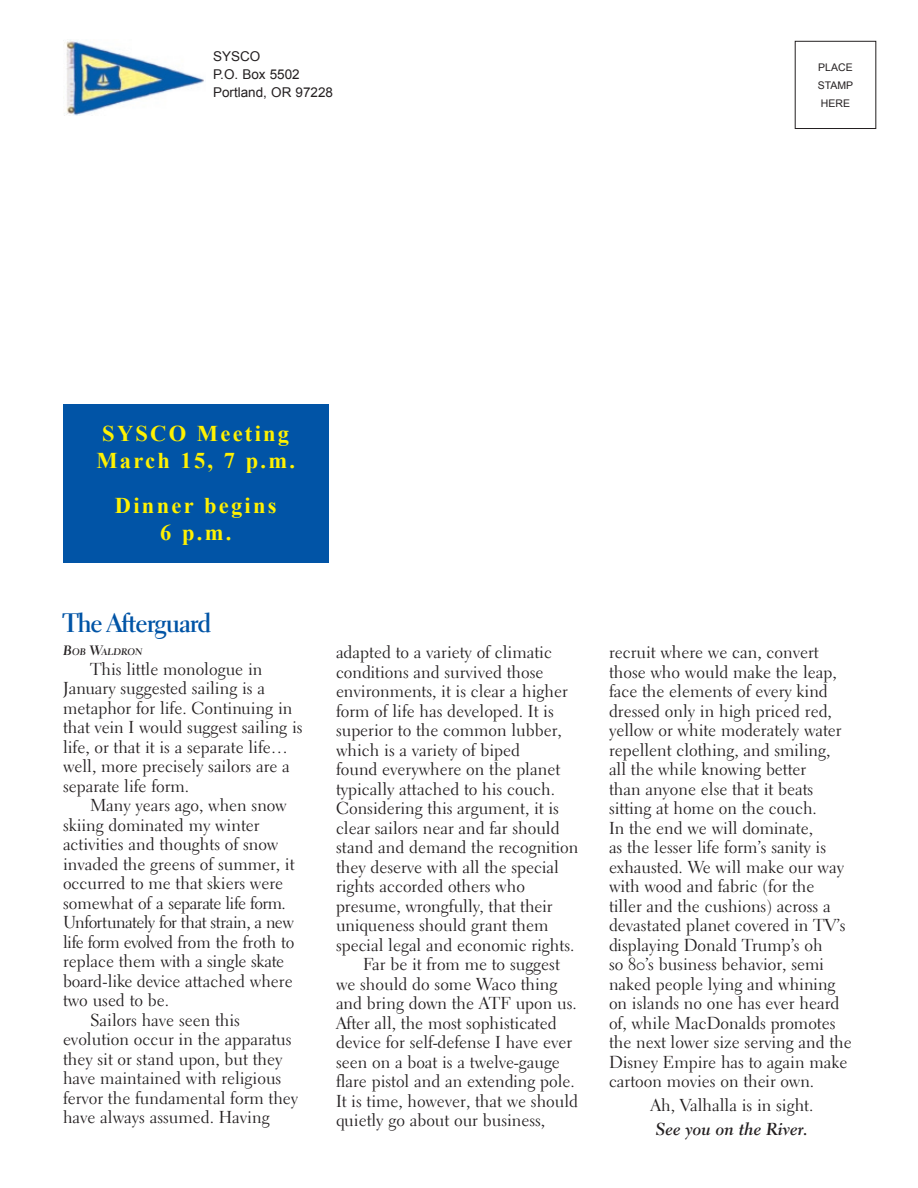
<style>
.page{position:relative;width:918px;height:1188px;background:#fff}
.page>*{position:absolute;margin:0;border:0;box-sizing:border-box;transform-origin:0 0}
.t1{font:27px "Electra LH Bold Display";color:#0154a6}
.t2{font:700 22.5px/27px "Times New Roman";letter-spacing:.1em;color:#fff101}
.t3{font:17.25px/19.5px "Electra LH Regular Os F";color:#231f20}
.t4{font:17.25px "Electra LH Regular Os F";letter-spacing:-.03em;color:#231f20}
.t5{font:17.25px "Electra LH Regular Os F";letter-spacing:-.02em;color:#231f20}
.t6{font:17.25px "Electra LH Bold Cursive Os F";color:#231f20}
.t7{font:13.5px/18px "Arial";color:#231f20}
.t8{font:10.5px/18px "Arial";color:#231f20;text-align:justify}
.t9{font:9.45px "Electra LH Bold Cursive Os F";color:#231f20}
.s1{font-size:13.5px}
</style>
<div class="page">
<div style="left:795px;top:41px;width:81px;height:88px;border:1px solid #231f20"></div>
<img style="left:66px;top:39px;width:138px;height:76px">
<div style="left:63px;top:404px;width:265px;height:158px;background:#0154a6"></div>
<p class="t7" style="left:213px;top:47px;width:122px">SYSCO<br>P.O. Box 5502<br>Portland, OR 97228</p>
<p class="t8" style="left:818px;top:58px;width:37px">PLACE STAMP HERE</p>
<h2 class="t2" style="left:96px;top:420px;width:200px">SYSCO Meeting<br>March 15, 7 p.m.</h2>
<h2 class="t2" style="left:115px;top:492px;width:163px;text-align:center">Dinner begins<br>6 p.m.</h2>
<h1 class="t1" style="left:63px;top:607px;width:149px">The Afterguard</h1>
<p class="t9" style="left:63px;top:646px;width:81px"><span class="s1">B</span>OB <span class="s1">W</span>ALDRON</p>
<p class="t3" style="left:63px;top:659px;width:241px;text-indent:27px">This little monologue in<br>January suggested sailing is a metaphor for life. Continuing in that vein I would suggest sailing is life, or that it is a separate life… well, more precisely sailors are a separate life form.</p>
<p class="t3" style="left:90px;top:796px;width:198px">Many years ago, when snow</p>
<p class="t3" style="left:63px;top:815px;width:198px">skiing dominated my winter</p>
<p class="t3" style="left:63px;top:835px;width:217px">activities and thoughts of snow</p>
<p class="t3" style="left:63px;top:854px;width:233px">invaded the greens of summer, it</p>
<p class="t3" style="left:63px;top:874px;width:222px">occurred to me that skiers were</p>
<p class="t5" style="left:63px;top:892px;width:224px">somewhat of a separate life form.</p>
<p class="t4" style="left:63px;top:912px;width:232px">Unfortunately for that strain, a new</p>
<p class="t3" style="left:63px;top:932px;width:233px">life form evolved from the froth to</p>
<p class="t3" style="left:63px;top:952px;width:223px">replace them with a single skate</p>
<p class="t3" style="left:63px;top:971px;width:231px">board-like device attached where</p>
<p class="t3" style="left:63px;top:991px;width:108px">two used to be.</p>
<p class="t3" style="left:90px;top:1010px;width:152px">Sailors have seen this</p>
<p class="t3" style="left:63px;top:1030px;width:230px">evolution occur in the apparatus</p>
<p class="t3" style="left:63px;top:1049px;width:221px">they sit or stand upon, but they</p>
<p class="t3" style="left:63px;top:1069px;width:220px">have maintained with religious</p>
<p class="t3" style="left:63px;top:1088px;width:237px">fervor the fundamental form they</p>
<p class="t3" style="left:63px;top:1108px;width:208px">have always assumed. Having</p>
<p class="t3" style="left:336px;top:643px;width:218px">adapted to a variety of climatic</p>
<p class="t3" style="left:336px;top:662px;width:209px">conditions and survived those</p>
<p class="t3" style="left:336px;top:682px;width:233px">environments, it is clear a higher</p>
<p class="t3" style="left:336px;top:701px;width:219px">form of life has developed. It is</p>
<p class="t3" style="left:336px;top:721px;width:227px">superior to the common lubber,</p>
<p class="t3" style="left:336px;top:740px;width:186px">which is a variety of biped</p>
<p class="t3" style="left:336px;top:760px;width:226px">found everywhere on the planet</p>
<p class="t3" style="left:336px;top:779px;width:221px">typically attached to his couch.</p>
<p class="t3" style="left:336px;top:799px;width:224px">Considering this argument, it is</p>
<p class="t3" style="left:336px;top:818px;width:225px">clear sailors near and far should</p>
<p class="t3" style="left:336px;top:838px;width:244px">stand and demand the recognition</p>
<p class="t3" style="left:336px;top:857px;width:224px">they deserve with all the special</p>
<p class="t3" style="left:336px;top:877px;width:190px">rights accorded others who</p>
<p class="t3" style="left:336px;top:896px;width:218px">presume, wrongfully, that their</p>
<p class="t3" style="left:336px;top:916px;width:214px">uniqueness should grant them</p>
<p class="t3" style="left:336px;top:935px;width:240px">special legal and economic rights.</p>
<p class="t3" style="left:363px;top:955px;width:198px">Far be it from me to suggest</p>
<p class="t3" style="left:336px;top:974px;width:223px">we should do some Waco thing</p>
<p class="t3" style="left:336px;top:994px;width:242px">and bring down the ATF upon us.</p>
<p class="t3" style="left:336px;top:1013px;width:222px">After all, the most sophisticated</p>
<p class="t3" style="left:336px;top:1033px;width:238px">device for self-defense I have ever</p>
<p class="t3" style="left:336px;top:1052px;width:225px">seen on a boat is a twelve-gauge</p>
<p class="t3" style="left:336px;top:1072px;width:240px">flare pistol and an extending pole.</p>
<p class="t3" style="left:336px;top:1091px;width:244px">It is time, however, that we should</p>
<p class="t3" style="left:336px;top:1111px;width:211px">quietly go about our business,</p>
<p class="t3" style="left:609px;top:643px;width:244px">recruit where we can, convert those who would make the leap, face the elements of every kind dressed only in high priced red, yellow or white moderately water repellent clothing, and smiling, all the while knowing better<br>than anyone else that it beats sitting at home on the couch.<br>In the end we will dominate,<br>as the lesser life form’s sanity is exhausted. We will make our way with wood and fabric (for the<br>tiller and the cushions) across a devastated planet covered in TV’s displaying Donald Trump’s oh<br>so 80’s business behavior, semi naked people lying and whining on islands no one has ever heard of, while MacDonalds promotes the next lower size serving and the<br>Disney Empire has to again make cartoon movies on their own.</p>
<p class="t3" style="left:651px;top:1096px;width:164px">Ah, Valhalla is in sight.</p>
<p class="t6" style="left:656px;top:1119px;width:154px">See you on the River.</p>
</div>
